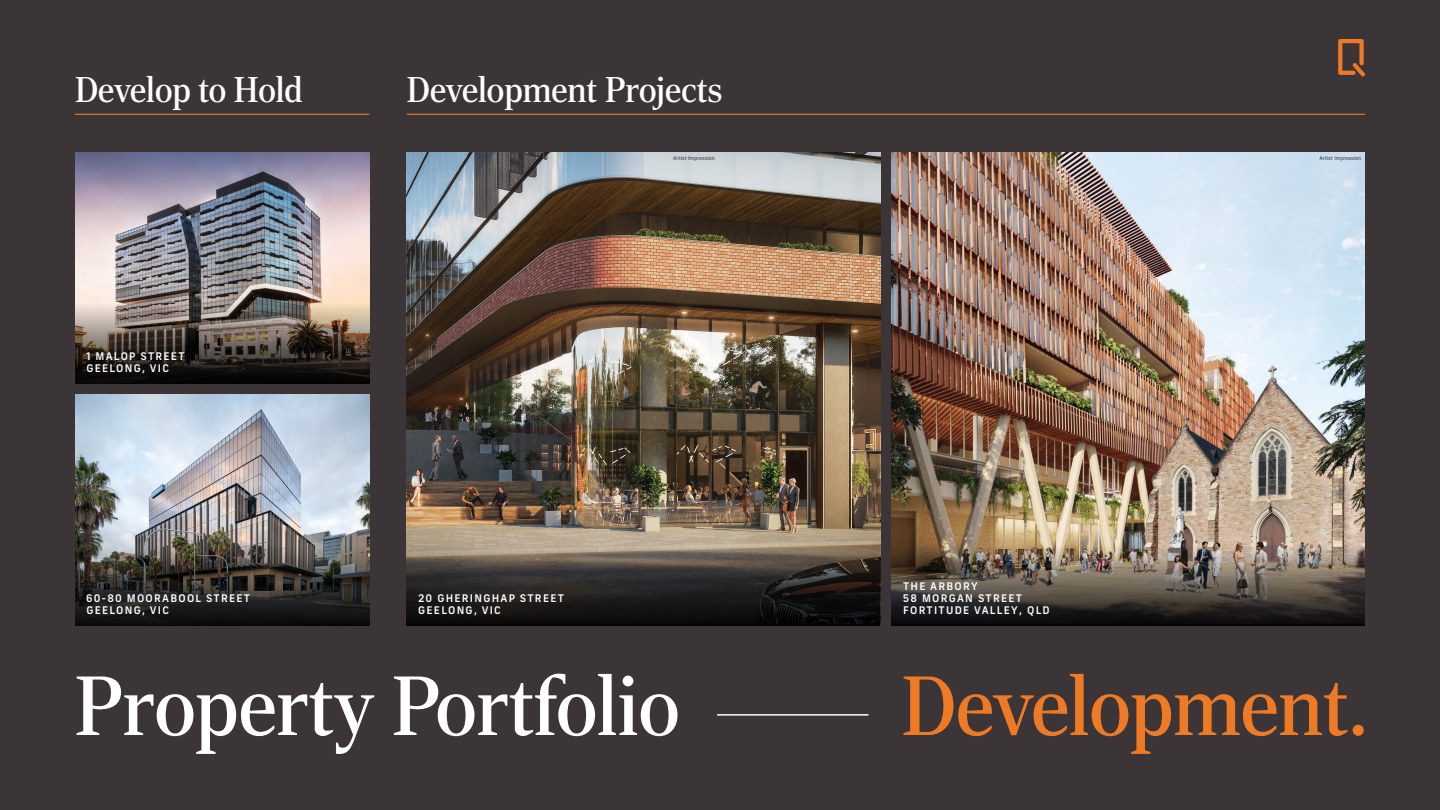
<style>
.page{position:relative;width:1440px;height:810px;background:#3c3537}
.page>*{position:absolute;margin:0;border:0;box-sizing:border-box;transform-origin:0 0}
.t1{font:84.38px "Rocky";color:#fff}
.t2{font:84.38px "Rocky";color:#ef7a25}
.t3{font:36px "Rocky";color:#fff}
.t4{font:500 10.5px/12px "New Frank";letter-spacing:.12em;color:#fff}
.t5{font:5.25px "New Frank";color:#3c3537}
</style>
<div class="page">
<svg style="left:1338px;top:39px;width:27px;height:37px"></svg>
<hr style="left:717px;top:714px;width:151px;height:2px;background:#fff">
<hr style="left:75px;top:114px;width:294px;height:1px;background:#ef7a25">
<hr style="left:407px;top:114px;width:958px;height:1px;background:#ef7a25">
<img style="left:75px;top:152px;width:294px;height:144px">
<img style="left:75px;top:296px;width:294px;height:87px">
<img style="left:75px;top:395px;width:294px;height:143px">
<svg style="left:75px;top:538px;width:294px;height:88px"></svg>
<img style="left:407px;top:152px;width:473px;height:386px">
<svg style="left:407px;top:538px;width:473px;height:88px"></svg>
<img style="left:892px;top:152px;width:473px;height:386px">
<img style="left:892px;top:538px;width:473px;height:88px">
<h2 class="t3" style="left:75px;top:70px;width:229px">Develop to Hold</h2>
<h2 class="t3" style="left:407px;top:70px;width:317px">Development Projects</h2>
<p class="t4" style="left:86px;top:350px;width:100px">1 MALOP STREET<br>GEELONG, VIC</p>
<p class="t4" style="left:86px;top:592px;width:165px">60-80 MOORABOOL STREET<br>GEELONG, VIC</p>
<p class="t4" style="left:418px;top:592px;width:147px">20 GHERINGHAP STREET<br>GEELONG, VIC</p>
<p class="t5" style="left:673px;top:155px;width:43px">Artist Impression</p>
<p class="t4" style="left:903px;top:580px;width:148px">THE ARBORY<br>58 MORGAN STREET<br>FORTITUDE VALLEY, QLD</p>
<p class="t5" style="left:1320px;top:155px;width:43px">Artist Impression</p>
<h1 class="t1" style="left:75px;top:658px;width:606px">Property Portfolio</h1>
<h1 class="t2" style="left:902px;top:658px;width:467px">Development.</h1>
</div>
